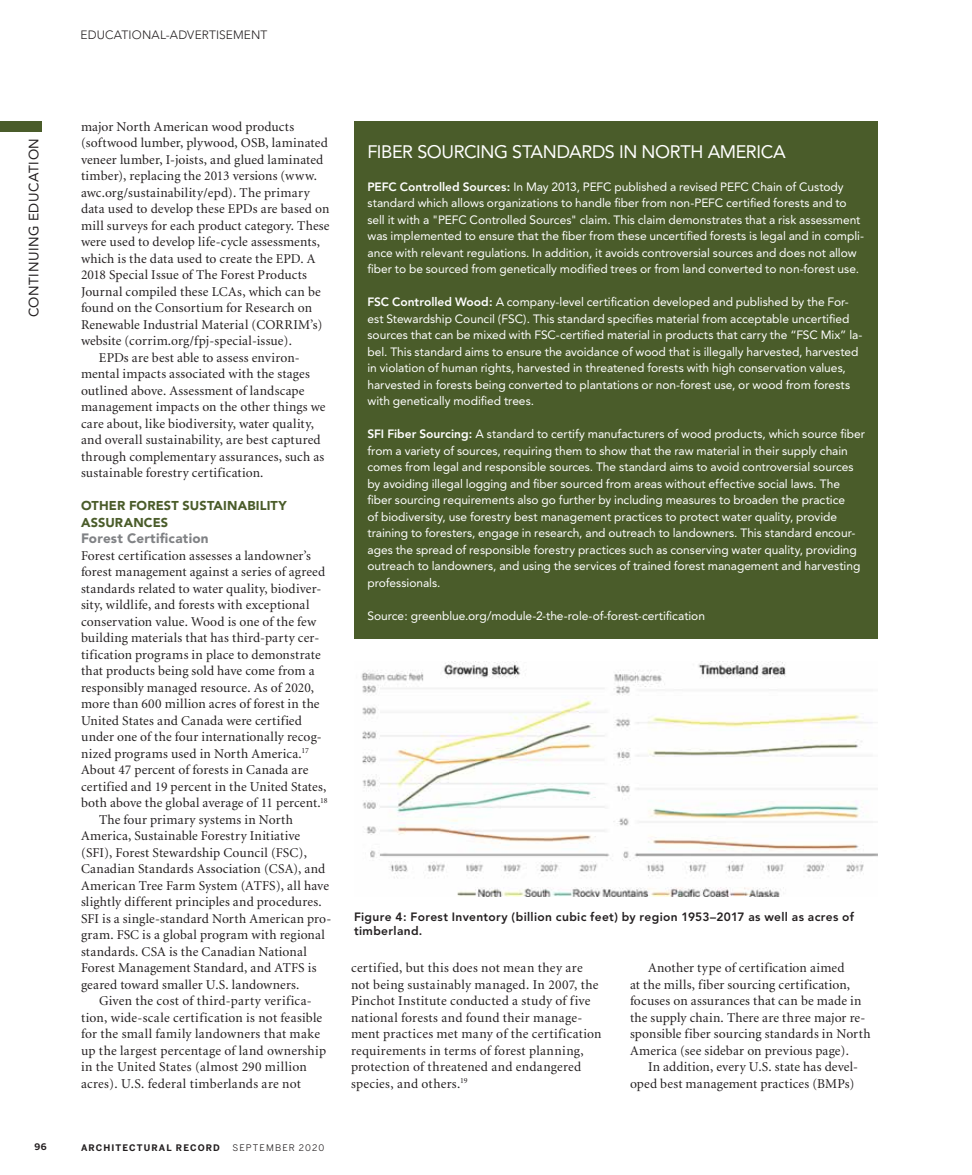
<style>
.page{position:relative;width:972px;height:1175px;background:#fff}
.page>*{position:absolute;margin:0;border:0;box-sizing:border-box;transform-origin:0 0}
.t1{font:18px "Avenir";letter-spacing:-.025em;color:#fff}
.t2{font:13.5px/16.5px "Minion";letter-spacing:.015em;color:#231f20}
.t3{font:13.5px "Avenir";letter-spacing:.04em;color:#231f20}
.t4{font:900 13.5px "Avenir";letter-spacing:.015em;color:#808285}
.t5{font:900 12.75px/16.5px "Avenir";letter-spacing:.01em;color:#4a5c2a}
.t6{font:12px/16.5px "Avenir";letter-spacing:-.005em;color:#fff}
.t7{font:800 12px/14.4px "Avenir";letter-spacing:.03em;color:#231f20}
.t8{font:300 12px "Avenir";letter-spacing:.015em;color:#231f20}
.t9{font:700 9px "Benton Sans";letter-spacing:.12em;color:#231f20}
.t10{font:9px "Benton Sans";letter-spacing:.12em;color:#231f20}
.s1{font-weight:800}
</style>
<div class="page">
<div style="left:0;top:122px;width:42px;height:10px;background:#4a5c2a"></div>
<div style="left:354px;top:122px;width:524px;height:517px;background:#4a5c2a"></div>
<img style="left:361px;top:662px;width:517px;height:234px">
<p class="t8" style="left:81px;top:28px;width:188px">EDUCATIONAL-ADVERTISEMENT</p>
<p class="t3" style="left:26px;top:317px;width:181px;rotate:-90deg">CONTINUING EDUCATION</p>
<p class="t2" style="left:81px;top:118px;width:215px">major North American wood products</p>
<p class="t2" style="left:81px;top:135px;width:248px">(softwood lumber, plywood, OSB, laminated</p>
<p class="t2" style="left:81px;top:151px;width:244px">veneer lumber, I-joists, and glued laminated</p>
<p class="t2" style="left:81px;top:168px;width:237px">timber), replacing the 2013 versions (www.</p>
<p class="t2" style="left:81px;top:184px;width:230px">awc.org/sustainability/epd). The primary</p>
<p class="t2" style="left:81px;top:201px;width:250px">data used to develop these EPDs are based on</p>
<p class="t2" style="left:81px;top:217px;width:250px">mill surveys for each product category. These</p>
<p class="t2" style="left:81px;top:234px;width:241px">were used to develop life-cycle assessments,</p>
<p class="t2" style="left:81px;top:250px;width:236px">which is the data used to create the EPD. A</p>
<p class="t2" style="left:81px;top:267px;width:228px">2018 Special Issue of The Forest Products</p>
<p class="t2" style="left:81px;top:283px;width:241px">Journal compiled these LCAs, which can be</p>
<p class="t2" style="left:81px;top:300px;width:233px">found on the Consortium for Research on</p>
<p class="t2" style="left:81px;top:316px;width:243px">Renewable Industrial Material (CORRIM’s)</p>
<p class="t2" style="left:81px;top:333px;width:213px">website (corrim.org/fpj-special-issue).</p>
<p class="t2" style="left:99px;top:349px;width:202px">EPDs are best able to assess environ-</p>
<p class="t2" style="left:81px;top:366px;width:230px">mental impacts associated with the stages</p>
<p class="t2" style="left:81px;top:382px;width:225px">outlined above. Assessment of landscape</p>
<p class="t2" style="left:81px;top:399px;width:246px">management impacts on the other things we</p>
<p class="t2" style="left:81px;top:415px;width:234px">care about, like biodiversity, water quality,</p>
<p class="t2" style="left:81px;top:432px;width:241px">and overall sustainability, are best captured</p>
<p class="t2" style="left:81px;top:448px;width:245px">through complementary assurances, such as</p>
<p class="t2" style="left:81px;top:465px;width:184px">sustainable forestry certification.</p>
<p class="t5" style="left:81px;top:497px;width:207px">OTHER FOREST SUSTAINABILITY<br>ASSURANCES</p>
<p class="t4" style="left:81px;top:530px;width:129px">Forest Certification</p>
<p class="t2" style="left:81px;top:547px;width:231px">Forest certification assesses a landowner’s</p>
<p class="t2" style="left:81px;top:564px;width:246px">forest management against a series of agreed</p>
<p class="t2" style="left:81px;top:580px;width:242px">standards related to water quality, biodiver-</p>
<p class="t2" style="left:81px;top:597px;width:230px">sity, wildlife, and forests with exceptional</p>
<p class="t2" style="left:81px;top:613px;width:237px">conservation value. Wood is one of the few</p>
<p class="t2" style="left:81px;top:630px;width:240px">building materials that has third-party cer-</p>
<p class="t2" style="left:81px;top:646px;width:241px">tification programs in place to demonstrate</p>
<p class="t2" style="left:81px;top:663px;width:235px">that products being sold have come from a</p>
<p class="t2" style="left:81px;top:679px;width:235px">responsibly managed resource. As of 2020,</p>
<p class="t2" style="left:81px;top:696px;width:240px">more than 600 million acres of forest in the</p>
<p class="t2" style="left:81px;top:712px;width:222px">United States and Canada were certified</p>
<p class="t2" style="left:81px;top:729px;width:242px">under one of the four internationally recog-</p>
<p class="t2" style="left:81px;top:745px;width:229px">nized programs used in North America.<sup>17</sup></p>
<p class="t2" style="left:81px;top:762px;width:229px">About 47 percent of forests in Canada are</p>
<p class="t2" style="left:81px;top:778px;width:247px">certified and 19 percent in the United States,</p>
<p class="t2" style="left:81px;top:795px;width:248px">both above the global average of 11 percent.<sup>18</sup></p>
<p class="t2" style="left:99px;top:811px;width:196px">The four primary systems in North</p>
<p class="t2" style="left:81px;top:828px;width:221px">America, Sustainable Forestry Initiative</p>
<p class="t2" style="left:81px;top:844px;width:227px">(SFI), Forest Stewardship Council (FSC),</p>
<p class="t2" style="left:81px;top:861px;width:246px">Canadian Standards Association (CSA), and</p>
<p class="t2" style="left:81px;top:877px;width:250px">American Tree Farm System (ATFS), all have</p>
<p class="t2" style="left:81px;top:894px;width:242px">slightly different principles and procedures.</p>
<p class="t2" style="left:81px;top:910px;width:252px">SFI is a single-standard North American pro-</p>
<p class="t2" style="left:81px;top:927px;width:245px">gram. FSC is a global program with regional</p>
<p class="t2" style="left:81px;top:943px;width:227px">standards. CSA is the Canadian National</p>
<p class="t2" style="left:81px;top:960px;width:237px">Forest Management Standard, and ATFS is</p>
<p class="t2" style="left:81px;top:976px;width:220px">geared toward smaller U.S. landowners.</p>
<p class="t2" style="left:99px;top:993px;width:214px">Given the cost of third-party verifica-</p>
<p class="t2" style="left:81px;top:1009px;width:243px">tion, wide-scale certification is not feasible</p>
<p class="t2" style="left:81px;top:1026px;width:241px">for the small family landowners that make</p>
<p class="t2" style="left:81px;top:1042px;width:247px">up the largest percentage of land ownership</p>
<p class="t2" style="left:81px;top:1059px;width:227px">in the United States (almost 290 million</p>
<p class="t2" style="left:81px;top:1075px;width:221px">acres). U.S. federal timberlands are not</p>
<h1 class="t1" style="left:368px;top:141px;width:420px">FIBER SOURCING STANDARDS IN NORTH AMERICA</h1>
<p class="t6" style="left:368px;top:178px;width:498px"><span class="s1">PEFC Controlled Sources:</span> In May 2013, PEFC published a revised PEFC Chain of Custody standard which allows organizations to handle fiber from non-PEFC certified forests and to sell it with a "PEFC Controlled Sources" claim. This claim demonstrates that a risk assessment was implemented to ensure that the fiber from these uncertified forests is legal and in compli&shy;ance with relevant regulations. In addition, it avoids controversial sources and does not allow fiber to be sourced from genetically modified trees or from land converted to non-forest use.</p>
<p class="t6" style="left:368px;top:294px;width:496px"><span class="s1">FSC Controlled Wood:</span> A company-level certification developed and published by the For&shy;est Stewardship Council (FSC). This standard specifies material from acceptable uncertified sources that can be mixed with FSC-certified material in products that carry the “FSC Mix” la&shy;bel. This standard aims to ensure the avoidance of wood that is illegally harvested, harvested in violation of human rights, harvested in threatened forests with high conservation values, harvested in forests being converted to plantations or non-forest use, or wood from forests with genetically modified trees.</p>
<p class="t6" style="left:368px;top:426px;width:499px"><span class="s1">SFI Fiber Sourcing:</span> A standard to certify manufacturers of wood products, which source fiber from a variety of sources, requiring them to show that the raw material in their supply chain comes from legal and responsible sources. The standard aims to avoid controversial sources by avoiding illegal logging and fiber sourced from areas without effective social laws. The fiber sourcing requirements also go further by including measures to broaden the practice<br>of biodiversity, use forestry best management practices to protect water quality, provide training to foresters, engage in research, and outreach to landowners. This standard encour&shy;ages the spread of responsible forestry practices such as conserving water quality, providing outreach to landowners, and using the services of trained forest management and harvesting professionals.</p>
<p class="t6" style="left:368px;top:607px;width:339px">Source: greenblue.org/module-2-the-role-of-forest-certification</p>
<p class="t7" style="left:354px;top:909px;width:502px">Figure 4: Forest Inventory (billion cubic feet) by region 1953–2017 as well as acres of timberland.</p>
<p class="t2" style="left:351px;top:960px;width:252px">certified, but this does not mean they are not being sustainably managed. In 2007, the Pinchot Institute conducted a study of five national forests and found their manage&shy;ment practices met many of the certification requirements in terms of forest planning, protection of threatened and endangered species, and others.<sup>19</sup></p>
<p class="t2" style="left:630px;top:960px;width:242px;text-indent:18px">Another type of certification aimed<br>at the mills, fiber sourcing certification, focuses on assurances that can be made in the supply chain. There are three major re&shy;sponsible fiber sourcing standards in North America (see sidebar on previous page).</p>
<p class="t2" style="left:630px;top:1059px;width:230px;text-align:right">In addition, every U.S. state has devel&shy;oped best management practices (BMPs)</p>
<p class="t9" style="left:34px;top:1141px;width:14px">96</p>
<p class="t9" style="left:81px;top:1141px;width:140px">ARCHITECTURAL RECORD</p>
<p class="t10" style="left:233px;top:1141px;width:93px">SEPTEMBER 2020</p>
</div>
